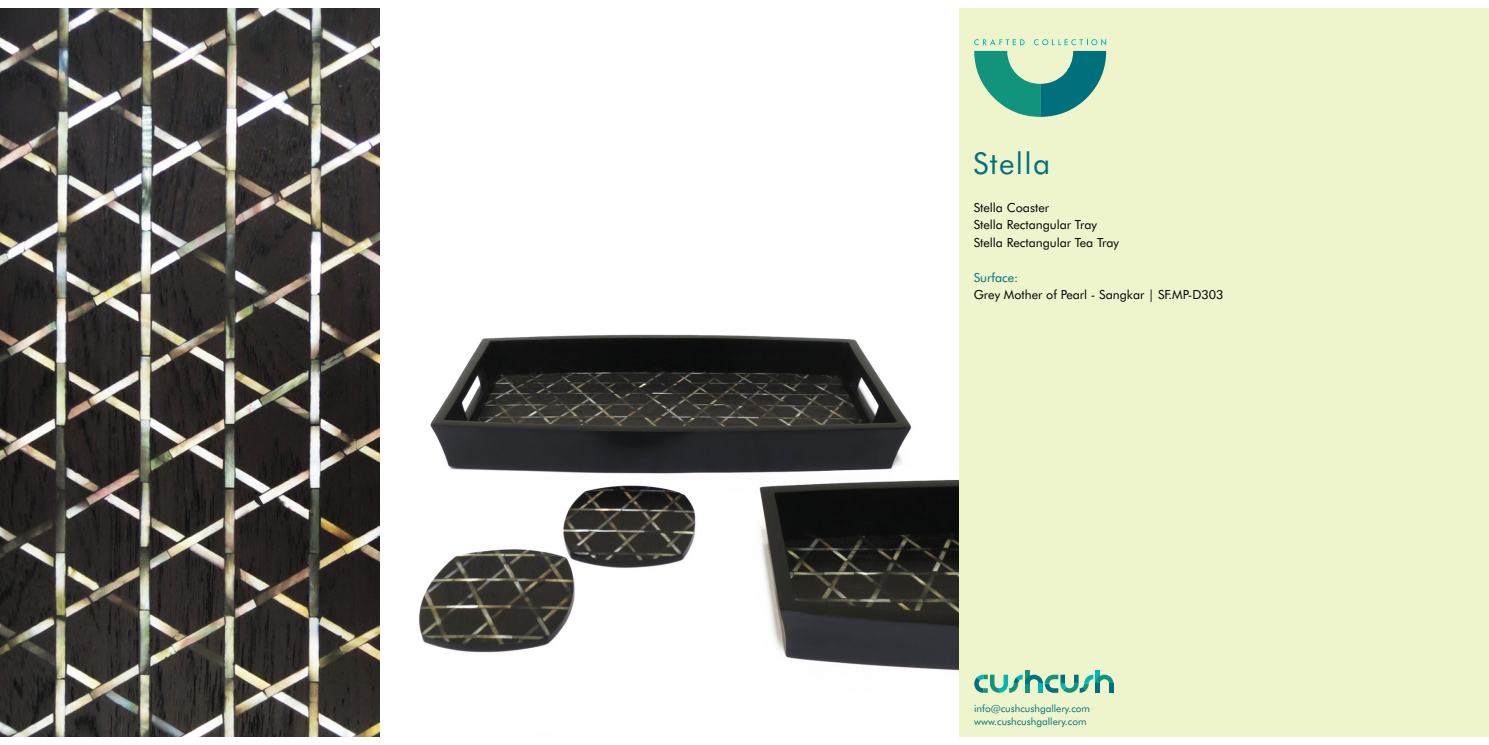
<style>
.page{position:relative;width:1489px;height:745px;background:#fff}
.page>*{position:absolute;margin:0;border:0;box-sizing:border-box;transform-origin:0 0}
.t1{font:30px "Futura BT";letter-spacing:.045em;color:#00707c}
.t2{font:12.5px/17.4px "Futura BT";color:#000}
.t3{font:12.5px "Futura BT";color:#00707c}
.t4{font:10px/12.6px "Futura BT";color:#00707c}
</style>
<div class="page">
<img style="left:379px;top:124px;width:580px;height:611px">
<div style="left:959px;top:9px;width:529px;height:726px;background:#eef5cc"></div>
<img style="left:0;top:9px;width:379px;height:726px">
<svg style="left:974px;top:39px;width:50px;height:6px"></svg>
<svg style="left:1033px;top:39px;width:73px;height:6px"></svg>
<svg style="left:974px;top:51px;width:132px;height:66px"></svg>
<div style="left:1024px;top:669px;width:5px;height:23px;background:#12937c"></div>
<svg style="left:1095px;top:670px;width:4px;height:4px"></svg>
<svg style="left:974px;top:674px;width:139px;height:18px"></svg>
<h1 class="t1" style="left:973px;top:151px;width:79px">Stella</h1>
<p class="t2" style="left:973px;top:200px;width:147px">Stella Coaster<br>Stella Rectangular Tray<br>Stella Rectangular Tea Tray</p>
<p class="t3" style="left:973px;top:272px;width:46px">Surface:</p>
<p class="t2" style="left:973px;top:287px;width:251px">Grey Mother of Pearl - Sangkar | SF.MP-D303</p>
<p class="t4" style="left:974px;top:702px;width:117px">info@cushcushgallery.com www.cushcushgallery.com</p>
</div>
